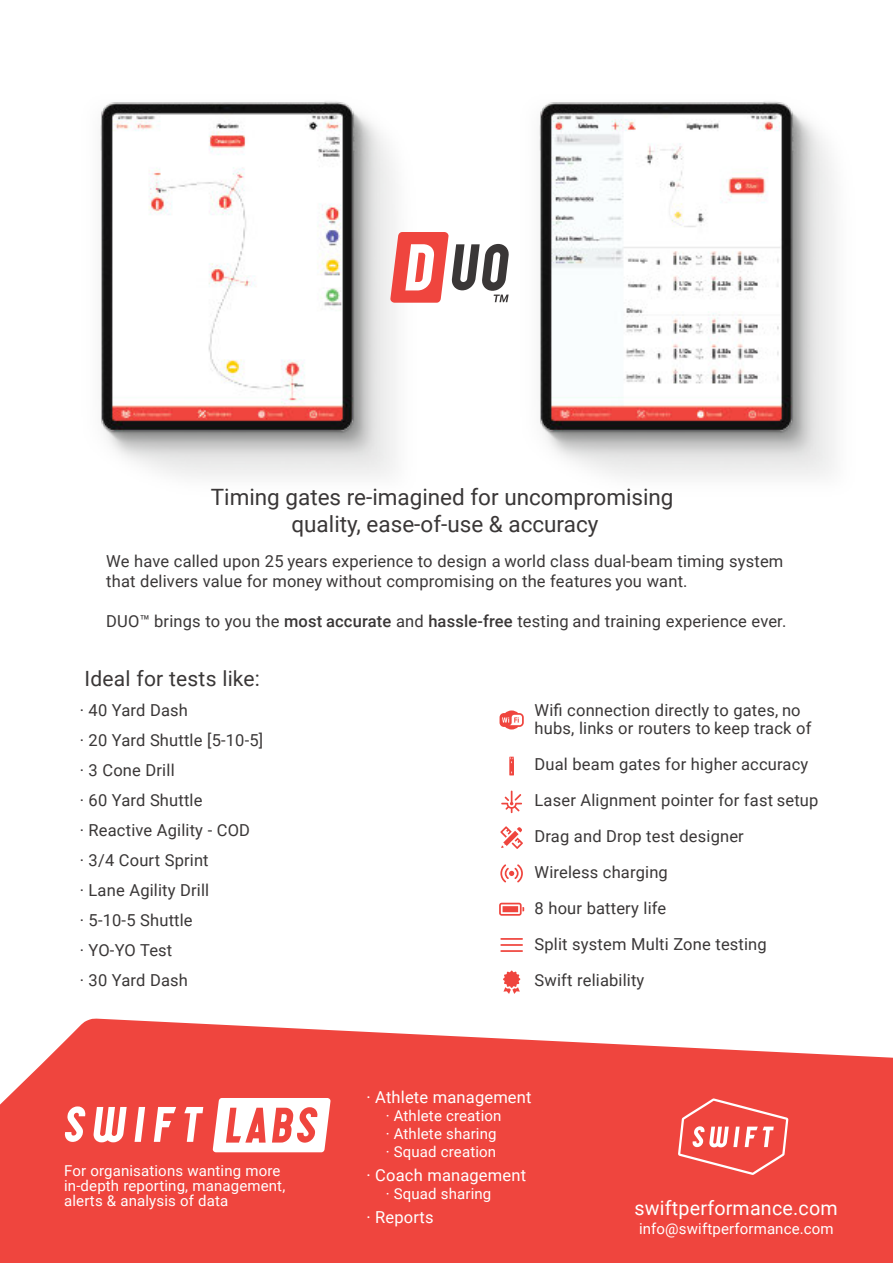
<style>
.page{position:relative;width:893px;height:1263px;background:#fff}
.page>*{position:absolute;margin:0;border:0;box-sizing:border-box;transform-origin:0 0}
.t1{font:22.5px/27px "Roboto";color:#3a3737;text-align:center}
.t2{font:21px "Roboto";letter-spacing:.01em;color:#3a3737}
.t3{font:19.65px "Roboto";letter-spacing:.01em;color:#fff}
.t4{font:16.5px/30px "Roboto";letter-spacing:.01em;color:#3a3737}
.t5{font:16.5px "Roboto";letter-spacing:.01em;color:#fff}
.t6{font:15px/18px "Roboto";letter-spacing:.01em;color:#fff}
.s1{font-weight:500}
</style>
<div class="page">
<svg style="left:0;top:1019px;width:893px;height:244px;fill:#ef453e"></svg>
<svg style="left:135px;top:1107px;width:10px;height:35px"></svg>
<svg style="left:154px;top:1107px;width:22px;height:35px"></svg>
<svg style="left:184px;top:1107px;width:19px;height:35px"></svg>
<svg style="left:65px;top:1106px;width:20px;height:36px"></svg>
<svg style="left:94px;top:1107px;width:33px;height:35px"></svg>
<svg style="left:213px;top:1098px;width:118px;height:54px"></svg>
<img style="left:100px;top:101px;width:296px;height:376px">
<img style="left:539px;top:101px;width:296px;height:376px">
<svg style="left:499px;top:903px;width:25px;height:13px"></svg>
<svg style="left:500px;top:864px;width:23px;height:18px"></svg>
<svg style="left:500px;top:710px;width:24px;height:19px"></svg>
<svg style="left:503px;top:970px;width:17px;height:24px"></svg>
<svg style="left:501px;top:791px;width:21px;height:22px"></svg>
<svg style="left:500px;top:826px;width:23px;height:23px"></svg>
<svg style="left:509px;top:757px;width:5px;height:18px"></svg>
<svg style="left:500px;top:938px;width:23px;height:14px"></svg>
<svg style="left:390px;top:232px;width:119px;height:71px"></svg>
<svg style="left:678px;top:1098px;width:110px;height:77px"></svg>
<h1 class="t1" style="left:211px;top:486px;width:464px">Timing gates re-imagined for uncompromising quality, ease-of-use &amp; accuracy</h1>
<p class="t4" style="left:106px;top:553px;width:679px;line-height:19.8px">We have called upon 25 years experience to design a world class dual-beam timing system that delivers value for money without compromising on the features you want.</p>
<p class="t4" style="left:106px;top:608px;width:682px">DUO™ brings to you the <span class="s1">most accurate</span> and <span class="s1">hassle-free</span> testing and training experience ever.</p>
<p class="t2" style="left:85px;top:670px;width:177px">Ideal for tests like:</p>
<p class="t4" style="left:80px;top:697px;width:185px">· 40 Yard Dash<br>· 20 Yard Shuttle [5-10-5] · 3 Cone Drill<br>· 60 Yard Shuttle<br>· Reactive Agility - COD<br>· 3/4 Court Sprint<br>· Lane Agility Drill<br>· 5-10-5 Shuttle<br>· YO-YO Test<br>· 30 Yard Dash</p>
<p class="t6" style="left:64px;top:1164px;width:223px;line-height:15px">For organisations wanting more in-depth reporting, management, alerts &amp; analysis of data</p>
<p class="t4" style="left:535px;top:703px;width:278px;line-height:18px">Wifi connection directly to gates, no hubs, links or routers to keep track of</p>
<p class="t4" style="left:535px;top:748px;width:285px;line-height:36px">Dual beam gates for higher accuracy<br>Laser Alignment pointer for fast setup<br>Drag and Drop test designer<br>Wireless charging<br>8 hour battery life<br>Split system Multi Zone testing<br>Swift reliability</p>
<p class="t5" style="left:366px;top:1090px;width:167px">· Athlete management</p>
<p class="t6" style="left:386px;top:1108px;width:117px">· Athlete creation · Athlete sharing · Squad creation</p>
<p class="t5" style="left:366px;top:1168px;width:161px">· Coach management</p>
<p class="t6" style="left:386px;top:1186px;width:107px">· Squad sharing</p>
<p class="t5" style="left:366px;top:1210px;width:69px">· Reports</p>
<p class="t3" style="left:635px;top:1200px;width:205px">swiftperformance.com</p>
<p class="t6" style="left:639px;top:1221px;width:196px">info@swiftperformance.com</p>
</div>
